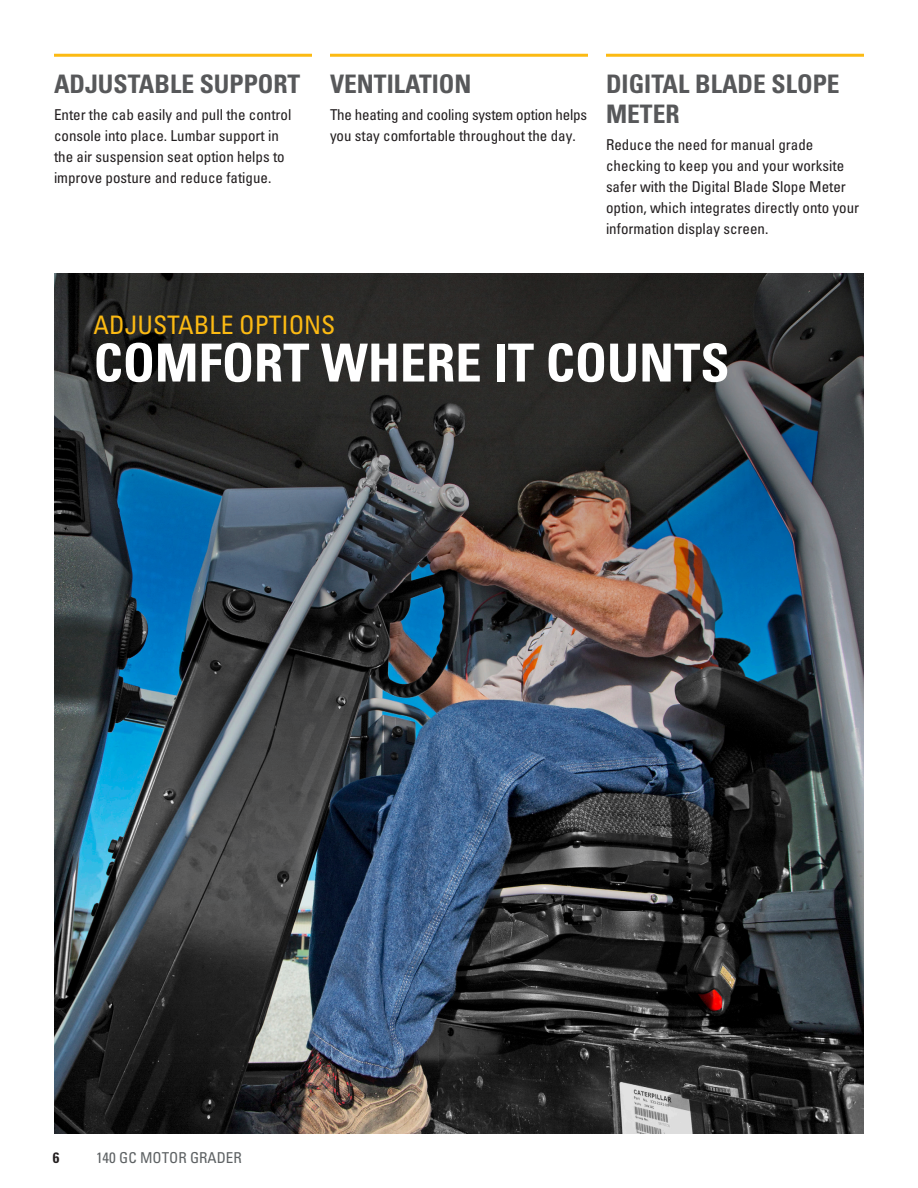
<style>
.page{position:relative;width:918px;height:1188px;background:#fff}
.page>*{position:absolute;margin:0;border:0;box-sizing:border-box;transform-origin:0 0}
.Headline_large_white{font:52.5px "Univers LTCYR 67 Bold Cond";color:#fff}
.Benefit_subhead_gray{font:25.5px/30.6px "Univers LTCYR 67 Bold Cond";color:#57585a}
.Headline_small_yello{font:condensed 25.5px "Univers LTCYR 57";color:#fcba13}
.Body_copy{font:condensed 15px/21px "Univers LTCYR 57";color:#231f20}
.t1{font:condensed 15px "Univers LTCYR 57";color:#5d6163}
.t2{font:15px "Univers LTCYR 67 Bold Cond";color:#231f20}
</style>
<div class="page">
<img style="left:54px;top:273px;width:810px;height:861px">
<hr style="left:54px;top:54px;width:258px;height:3px;background:#fcba13">
<hr style="left:330px;top:54px;width:258px;height:3px;background:#fcba13">
<hr style="left:606px;top:54px;width:258px;height:3px;background:#fcba13">
<p class="Benefit_subhead_gray" style="left:54px;top:68px;width:248px">ADJUSTABLE SUPPORT</p>
<p class="Body_copy" style="left:54px;top:104px;width:239px">Enter the cab easily and pull the control console into place. Lumbar support in the air suspension seat option helps to improve posture and reduce fatigue.</p>
<p class="Benefit_subhead_gray" style="left:330px;top:68px;width:143px">VENTILATION</p>
<p class="Body_copy" style="left:330px;top:104px;width:259px">The heating and cooling system option helps you stay comfortable throughout the day.</p>
<p class="Benefit_subhead_gray" style="left:606px;top:68px;width:235px">DIGITAL BLADE SLOPE<br>METER</p>
<p class="Body_copy" style="left:606px;top:134px;width:255px">Reduce the need for manual grade checking to keep you and your worksite safer with the Digital Blade Slope Meter option, which integrates directly onto your information display screen.</p>
<p class="Headline_small_yello" style="left:94px;top:308px;width:243px">ADJUSTABLE OPTIONS</p>
<p class="Headline_large_white" style="left:94px;top:331px;width:637px">COMFORT WHERE IT COUNTS</p>
<p class="t2" style="left:53px;top:1148px;width:8px">6</p>
<p class="t1" style="left:96px;top:1148px;width:147px">140 GC MOTOR GRADER</p>
</div>
